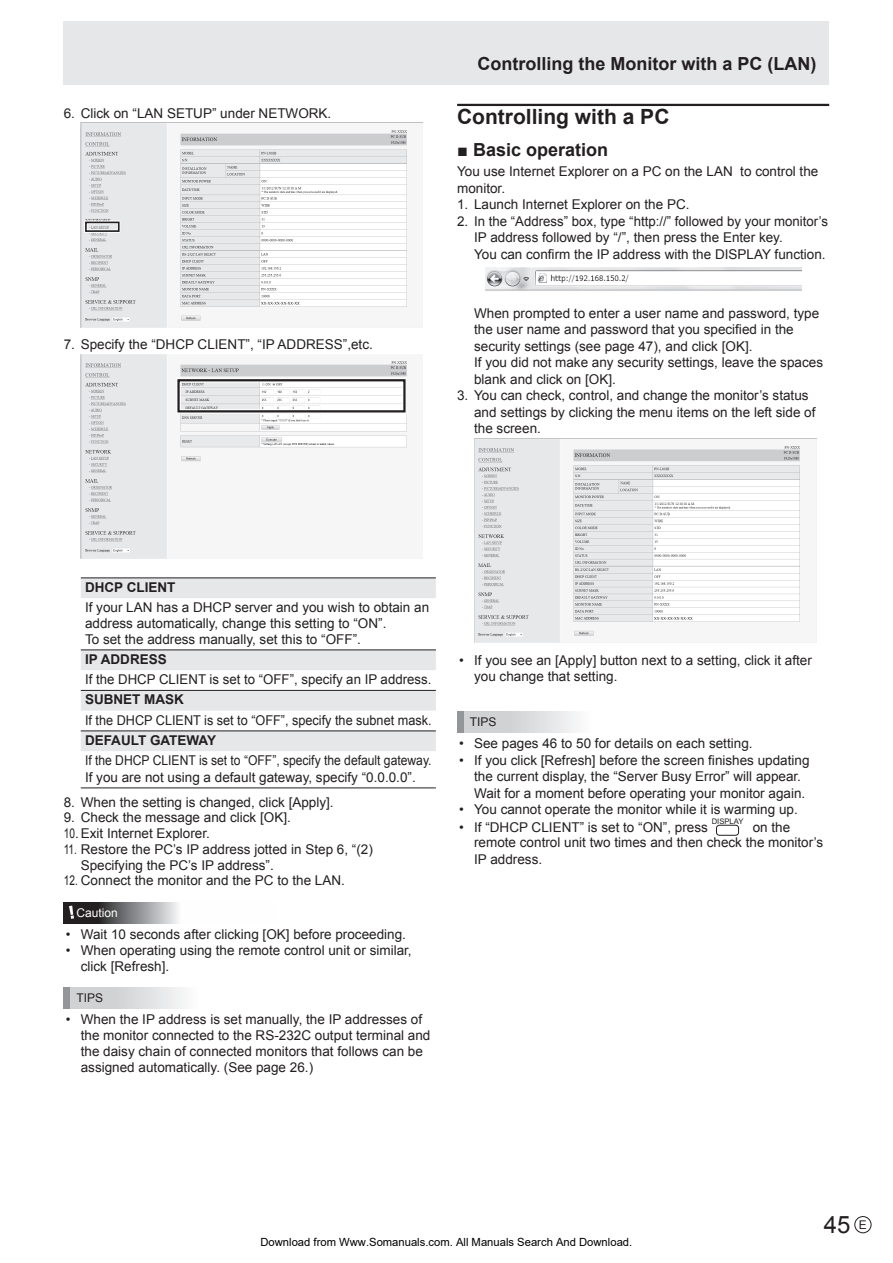
<style>
.page{position:relative;width:893px;height:1263px;background:#fff}
.page>*{position:absolute;margin:0;border:0;box-sizing:border-box;transform-origin:0 0}
.t1{font:24px "Arial";color:#231f20}
.t2{font:700 21px "Arial";color:#231f20}
.t3{font:700 18px "Arial";color:#231f20}
.t4{font:13.5px/16.5px "Arial";color:#231f20}
.t5{font:13.5px/15.8px "Arial";color:#231f20;scale:.75 1}
.t6{font:13.5px/16.5px "Arial";color:#231f20;scale:.9 1}
.t7{font:13.5px "Arial";color:#231f20;scale:.94 1}
.t8{font:700 13.5px "Arial";color:#231f20}
.t9{font:12px "Arial";color:#231f20}
.t10{font:12px "Arial";color:#fff}
.t11{font:11.25px "Arial";color:#000}
.t12{font:7.65px "Arial";color:#231f20}
.s1{font-size:12px}
</style>
<div class="page">
<div style="left:854px;top:1216px;width:17px;height:17px;border:1px solid #231f20;border-radius:50%"></div>
<div style="left:64px;top:21px;width:765px;height:64px;background:#e6e7e9"></div>
<img style="left:81px;top:123px;width:326px;height:204px">
<div style="left:84px;top:220px;width:36px;height:13px;border:3px solid #fff"></div>
<div style="left:85px;top:222px;width:35px;height:10px;border:2px solid #231f20"></div>
<img style="left:81px;top:354px;width:342px;height:205px">
<div style="left:176px;top:378px;width:231px;height:36px;border:4px solid #fff"></div>
<div style="left:177px;top:379px;width:229px;height:33px;border:2px solid #231f20"></div>
<svg style="left:81px;top:578px;width:355px;height:173px"></svg>
<hr style="left:81px;top:649px;width:355px;height:1px;background:#231f20">
<hr style="left:81px;top:690px;width:355px;height:1px;background:#231f20">
<hr style="left:81px;top:730px;width:355px;height:1px;background:#231f20">
<hr style="left:81px;top:787px;width:355px;height:1px;background:#231f20">
<hr style="left:81px;top:577px;width:355px;height:1px;background:#231f20">
<svg style="left:64px;top:902px;width:114px;height:21px;background:#706f71"></svg>
<svg style="left:69px;top:906px;width:5px;height:13px"></svg>
<div style="left:64px;top:987px;width:212px;height:21px;background:linear-gradient(to right,#c9cacd,#fff)"></div>
<div style="left:64px;top:987px;width:6px;height:21px;background:#939598"></div>
<hr style="left:457px;top:104px;width:372px;height:2px;background:#231f20">
<img style="left:485px;top:268px;width:316px;height:23px">
<img style="left:474px;top:438px;width:342px;height:205px">
<div style="left:457px;top:711px;width:213px;height:21px;background:linear-gradient(to right,#c7c8ca,#fff)"></div>
<div style="left:457px;top:711px;width:6px;height:21px;background:#939598"></div>
<div style="left:716px;top:825px;width:23px;height:11px;border:1px solid #231f20;border-radius:3px"></div>
<p class="t4" style="left:64px;top:105px;width:269px">6. Click on “LAN SETUP” under NETWORK.</p>
<p class="t4" style="left:64px;top:336px;width:311px">7. Specify the “DHCP CLIENT”, “IP ADDRESS”,etc.</p>
<h3 class="t3" style="left:477px;top:52px;width:340px">Controlling the Monitor with a PC (LAN)</h3>
<h2 class="t2" style="left:457px;top:103px;width:214px">Controlling with a PC</h2>
<h3 class="t3" style="left:457px;top:138px;width:152px">■ Basic operation</h3>
<p class="t4" style="left:457px;top:163px;width:363px">You use Internet Explorer on a PC on the LAN to control the monitor.</p>
<p class="t4" style="left:457px;top:196px;width:234px">1. Launch Internet Explorer on the PC.</p>
<p class="t4" style="left:474px;top:213px;width:355px;text-indent:-17px">2. In the “Address” box, type “http://” followed by your monitor’s<br>IP address followed by “/”, then press the Enter key.<br>You can confirm the IP address with the DISPLAY function.</p>
<p class="t4" style="left:474px;top:305px;width:350px">When prompted to enter a user name and password, type the user name and password that you specified in the security settings (see page 47), and click [OK].<br>If you did not make any security settings, leave the spaces blank and click on [OK].</p>
<p class="t4" style="left:474px;top:387px;width:343px;text-indent:-17px">3. You can check, control, and change the monitor’s status and settings by clicking the menu items on the left side of the screen.</p>
<p class="t8" style="left:85px;top:578px;width:92px">DHCP CLIENT</p>
<p class="t4" style="left:85px;top:600px;width:346px;line-height:15.8px">If your LAN has a DHCP server and you wish to obtain an address automatically, change this setting to “ON”.<br>To set the address manually, set this to “OFF”.</p>
<p class="t8" style="left:85px;top:650px;width:83px">IP ADDRESS</p>
<p class="t4" style="left:85px;top:671px;width:348px">If the DHCP CLIENT is set to “OFF”, specify an IP address.</p>
<p class="t8" style="left:85px;top:691px;width:100px">SUBNET MASK</p>
<p class="t7" style="left:85px;top:711px;width:370px">If the DHCP CLIENT is set to “OFF”, specify the subnet mask.</p>
<p class="t8" style="left:85px;top:731px;width:132px">DEFAULT GATEWAY</p>
<p class="t6" style="left:85px;top:752px;width:387px">If the DHCP CLIENT is set to “OFF”, specify the default gateway.<br>If you are not using a default gateway, specify “0.0.0.0”.</p>
<p class="t4" style="left:64px;top:794px;width:271px">8. When the setting is changed, click [Apply].</p>
<p class="t4" style="left:64px;top:809px;width:229px">9. Check the message and click [OK].</p>
<p class="t5" style="left:64px;top:826px;width:196px">10. Exit Internet Explorer.</p>
<p class="t5" style="left:81px;top:841px;width:391px;text-indent:-17px">11. Restore the PC’s IP address jotted in Step 6, “(2)<br>Specifying the PC’s IP address”.</p>
<p class="t5" style="left:64px;top:873px;width:376px">12. Connect the monitor and the PC to the LAN.</p>
<p class="t10" style="left:77px;top:905px;width:43px">Caution</p>
<p class="t4" style="left:66px;top:926px;width:342px">• Wait 10 seconds after clicking [OK] before proceeding.</p>
<p class="t4" style="left:81px;top:942px;width:332px;line-height:15.8px;text-indent:-15px">• When operating using the remote control unit or similar, click [Refresh].</p>
<p class="t9" style="left:77px;top:990px;width:28px">TIPS</p>
<p class="t4" style="left:81px;top:1012px;width:351px;line-height:15.8px;text-indent:-15px">• When the IP address is set manually, the IP addresses of the monitor connected to the RS-232C output terminal and the daisy chain of connected monitors that follows can be assigned automatically. (See page 26.)</p>
<p class="t4" style="left:474px;top:652px;width:339px;text-indent:-15px">• If you see an [Apply] button next to a setting, click it after you change that setting.</p>
<p class="t9" style="left:470px;top:714px;width:28px">TIPS</p>
<p class="t4" style="left:459px;top:735px;width:295px">• See pages 46 to 50 for details on each setting.</p>
<p class="t4" style="left:474px;top:752px;width:337px;text-indent:-15px">• If you click [Refresh] before the screen finishes updating the current display, the “Server Busy Error” will appear.<br>Wait for a moment before operating your monitor again.</p>
<p class="t4" style="left:459px;top:801px;width:340px">• You cannot operate the monitor while it is warming up.</p>
<p class="t4" style="left:459px;top:819px;width:250px">• If “DHCP CLIENT” is set to “ON”, press</p>
<p class="t12" style="left:712px;top:816px;width:33px">DISPLAY</p>
<p class="t4" style="left:474px;top:820px;width:351px;line-height:15px;text-indent:279px">on the remote control unit two times and then check the monitor’s</p>
<p class="t4" style="left:474px;top:851px;width:70px">IP address.</p>
<h1 class="t1" style="left:824px;top:1208px;width:44px">45 <span class="s1">E</span></h1>
<p class="t11" style="left:260px;top:1235px;width:373px">Download from Www.Somanuals.com. All Manuals Search And Download.</p>
</div>
